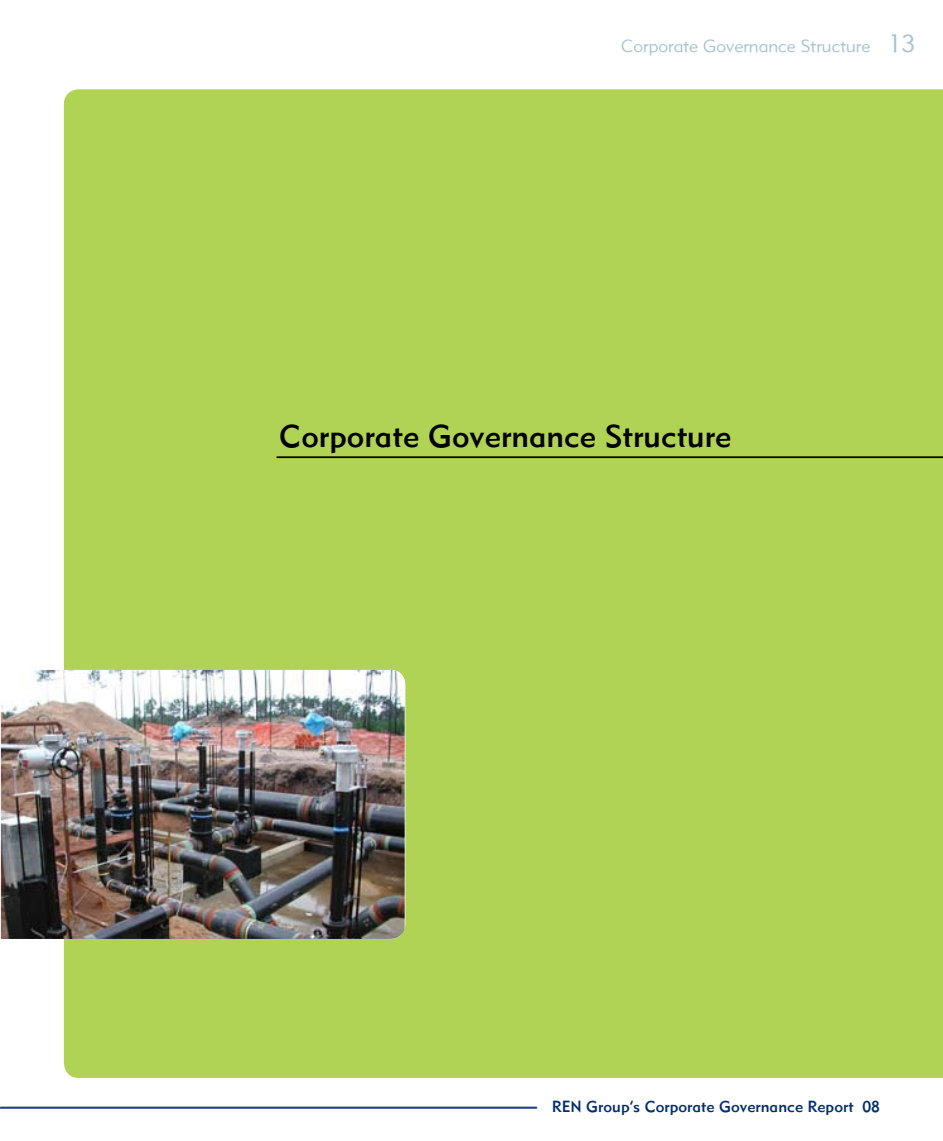
<style>
.page{position:relative;width:943px;height:1141px;background:#fff}
.page>*{position:absolute;margin:0;border:0;box-sizing:border-box;transform-origin:0 0}
.t1{font:31.5px "Metro Medium LT Two";color:#000}
.t2{font:17.5px "Metro Lite LT Two";color:#a5c3d2}
.t3{font:15.75px "Metro Medium LT Two";color:#002e6e}
.s1{font-size:24.5px}
</style>
<div class="page">
<hr style="left:1px;top:1107px;width:535px;height:1px;background:#25408f">
<div style="left:64px;top:89px;width:879px;height:989px;background:#b1d355"></div>
<img style="left:1px;top:670px;width:403px;height:269px">
<hr style="left:277px;top:456px;width:666px;height:2px;background:#000">
<p class="t2" style="left:621px;top:35px;width:296px">Corporate Governance Structure <span class="s1">13</span></p>
<h1 class="t1" style="left:279px;top:417px;width:454px">Corporate Governance Structure</h1>
<p class="t3" style="left:552px;top:1097px;width:329px">REN Group’s Corporate Governance Report 08</p>
</div>
